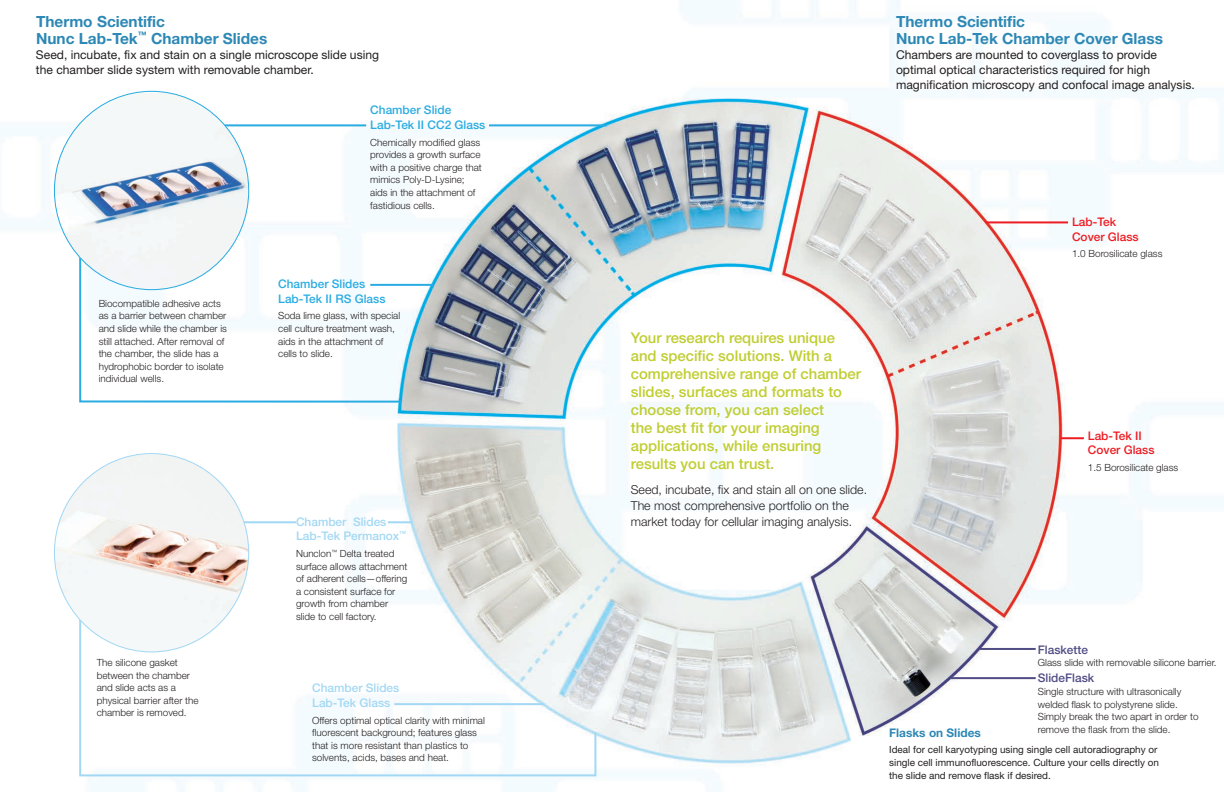
<style>
.page{position:relative;width:1224px;height:792px;background:#fff}
.page>*{position:absolute;margin:0;border:0;box-sizing:border-box;transform-origin:0 0}
.t1{font:700 15.4px/16.8px "Helvetica Neue";color:#2d88b5}
.t2{font:500 14.9px/18px "Helvetica Neue";color:#c0cd30}
.t3{font:300 12.4px/16px "Helvetica Neue";color:#231f20}
.t4{font:12.1px/15px "Helvetica Neue";color:#231f20}
.t5{font:500 11.9px/14.4px "Helvetica Neue";color:#2aace2}
.t6{font:500 11.9px/14.4px "Helvetica Neue";color:#a3d8f4}
.t7{font:500 11.9px/14.4px "Helvetica Neue";color:#ee1d23}
.t8{font:500 11.9px "Helvetica Neue";color:#504d85}
.t9{font:700 11.9px "Helvetica Neue";color:#2d88b5}
.t10{font:300 9.9px/12.6px "Helvetica Neue";color:#231f20}
.t11{font:9.9px/12.6px "Helvetica Neue";color:#231f20}
</style>
<div class="page">
<img style="left:0;top:0;width:1224px;height:792px">
<hr style="left:388px;top:521px;width:25px;height:2px;background:#a3d8f4">
<hr style="left:241px;top:521px;width:55px;height:2px;background:#a3d8f4">
<hr style="left:980px;top:648px;width:56px;height:2px;background:#504d85">
<hr style="left:951px;top:677px;width:85px;height:2px;background:#504d85">
<hr style="left:1061px;top:437px;width:23px;height:2px;background:#ee1d23">
<hr style="left:986px;top:221px;width:82px;height:2px;background:#ee1d23">
<hr style="left:489px;top:124px;width:118px;height:2px;background:#2aace2">
<hr style="left:223px;top:124px;width:143px;height:2px;background:#2aace2">
<hr style="left:370px;top:284px;width:64px;height:2px;background:#2aace2">
<svg style="left:78px;top:255px;width:326px;height:149px"></svg>
<svg style="left:78px;top:618px;width:519px;height:159px"></svg>
<img style="left:54px;top:454px;width:195px;height:198px">
<img style="left:54px;top:93px;width:195px;height:197px">
<h1 class="t1" style="left:36px;top:13px;width:233px">Thermo Scientific<br>Nunc Lab-Tek<sup>™</sup> Chamber Slides</h1>
<p class="t4" style="left:36px;top:47px;width:345px">Seed, incubate, fix and stain on a single microscope slide using the chamber slide system with removable chamber.</p>
<p class="t10" style="left:99px;top:297px;width:130px">Biocompatible adhesive acts as a barrier between chamber and slide while the chamber is still attached. After removal of the chamber, the slide has a hydrophobic border to isolate individual wells.</p>
<p class="t5" style="left:370px;top:103px;width:117px">Chamber Slide<br>Lab-Tek II CC2 Glass</p>
<p class="t10" style="left:370px;top:135px;width:113px">Chemically modified glass provides a growth surface with a positive charge that mimics Poly-D-Lysine; aids in the attachment of fastidious cells.</p>
<p class="t5" style="left:278px;top:277px;width:109px">Chamber Slides<br>Lab-Tek II RS Glass</p>
<p class="t10" style="left:278px;top:309px;width:124px">Soda lime glass, with special cell culture treatment wash, aids in the attachment of cells to slide.</p>
<p class="t10" style="left:97px;top:656px;width:103px">The silicone gasket between the chamber and slide acts as a physical barrier after the chamber is removed.</p>
<p class="t6" style="left:296px;top:514px;width:112px">Chamber Slides<br>Lab-Tek Permanox<sup>™</sup></p>
<p class="t10" style="left:296px;top:547px;width:113px">Nunclon<sup>™</sup> Delta treated surface allows attachment of adherent cells—offering a consistent surface for growth from chamber slide to cell factory.</p>
<p class="t6" style="left:312px;top:681px;width:89px">Chamber Slides<br>Lab-Tek Glass</p>
<p class="t10" style="left:312px;top:714px;width:174px">Offers optimal optical clarity with minimal fluorescent background; features glass that is more resistant than plastics to solvents, acids, bases and heat.</p>
<h1 class="t1" style="left:896px;top:13px;width:268px">Thermo Scientific<br>Nunc Lab-Tek Chamber Cover Glass</h1>
<p class="t4" style="left:896px;top:47px;width:300px">Chambers are mounted to coverglass to provide optimal optical characteristics required for high magnification microscopy and confocal image analysis.</p>
<h2 class="t2" style="left:631px;top:328px;width:232px">Your research requires unique and specific solutions. With a comprehensive range of chamber slides, surfaces and formats to choose from, you can select<br>the best fit for your imaging applications, while ensuring results you can trust.</h2>
<p class="t3" style="left:631px;top:481px;width:238px">Seed, incubate, fix and stain all on one slide.<br>The most comprehensive portfolio on the market today for cellular imaging analysis.</p>
<p class="t7" style="left:1072px;top:215px;width:68px">Lab-Tek<br>Cover Glass</p>
<p class="t10" style="left:1072px;top:247px;width:92px">1.0 Borosilicate glass</p>
<p class="t7" style="left:1088px;top:428px;width:68px">Lab-Tek II<br>Cover Glass</p>
<p class="t10" style="left:1088px;top:461px;width:92px">1.5 Borosilicate glass</p>
<p class="t8" style="left:1038px;top:643px;width:52px">Flaskette</p>
<p class="t10" style="left:1038px;top:656px;width:180px">Glass slide with removable silicone barrier.</p>
<p class="t8" style="left:1038px;top:671px;width:58px">SlideFlask</p>
<p class="t10" style="left:1038px;top:685px;width:162px">Single structure with ultrasonically welded flask to polystyrene slide.<br>Simply break the two apart in order to remove the flask from the slide.</p>
<p class="t9" style="left:889px;top:726px;width:93px">Flasks on Slides</p>
<p class="t11" style="left:889px;top:744px;width:271px">Ideal for cell karyotyping using single cell autoradiography or single cell immunofluorescence. Culture your cells directly on the slide and remove flask if desired.</p>
</div>
